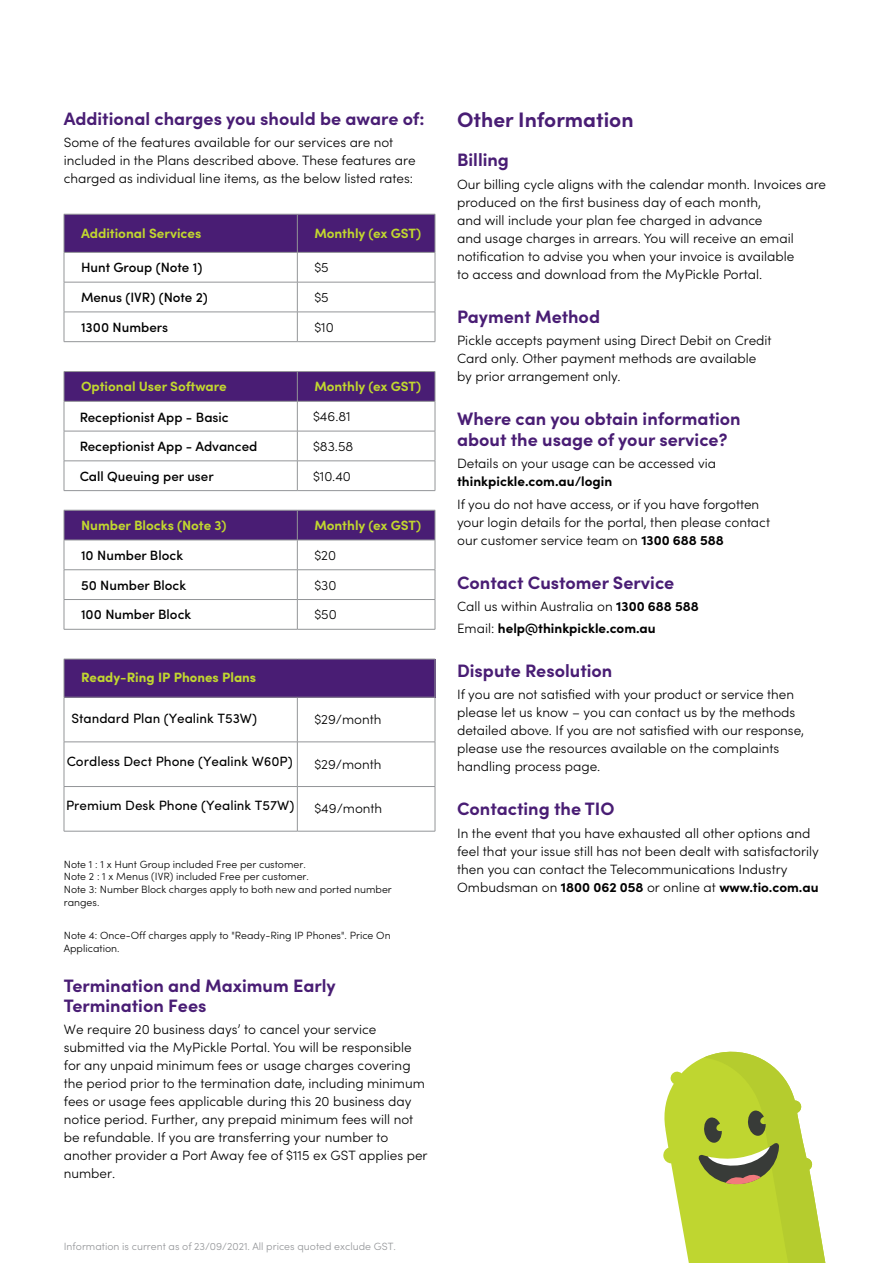
<style>
.page{position:relative;width:893px;height:1263px;background:#fff}
.page>*{position:absolute;margin:0;border:0;box-sizing:border-box;transform-origin:0 0}
.t1{font:700 21px "Sofia Pro";color:#491d74}
.t2{font:700 18px/20.2px "Sofia Pro";color:#491d74}
.t3{font:300 13.5px/18px "Sofia Pro";color:#000}
.t4{font:500 13.5px "Sofia Pro";color:#000}
.t5{font:700 13.5px "Sofia Pro";color:#c1d72f}
.t6{font:700 13.5px/22.2px "Sofia Pro";color:#000}
.t7{font:13.5px "Sofia Pro";color:#000}
.t8{font:300 10.5px/12.6px "Sofia Pro";color:#000}
.t9{font:300 10.5px "Sofia Pro";color:#939598}
.s1{font-weight:700}
.s2{font-weight:300}
</style>
<div class="page">
<svg style="left:64px;top:510px;width:372px;height:119px"></svg>
<hr style="left:64px;top:629px;width:233px;height:1px;background:#939598">
<hr style="left:297px;top:629px;width:138px;height:1px;background:#939598">
<hr style="left:64px;top:371px;width:233px;height:1px;background:#939598">
<hr style="left:297px;top:371px;width:138px;height:1px;background:#939598">
<div style="left:64px;top:372px;width:372px;height:29px;background:#491d74"></div>
<hr style="left:64px;top:401px;width:233px;height:1px;background:#939598">
<hr style="left:64px;top:401px;width:1px;height:30px;background:#939598">
<hr style="left:297px;top:401px;width:138px;height:1px;background:#939598">
<hr style="left:297px;top:401px;width:1px;height:30px;background:#939598">
<hr style="left:435px;top:401px;width:1px;height:30px;background:#939598">
<hr style="left:64px;top:431px;width:233px;height:1px;background:#939598">
<hr style="left:64px;top:431px;width:1px;height:30px;background:#939598">
<hr style="left:297px;top:431px;width:138px;height:1px;background:#939598">
<hr style="left:297px;top:431px;width:1px;height:30px;background:#939598">
<hr style="left:435px;top:431px;width:1px;height:30px;background:#939598">
<hr style="left:64px;top:461px;width:233px;height:1px;background:#939598">
<svg style="left:64px;top:461px;width:1px;height:29px"></svg>
<hr style="left:297px;top:461px;width:138px;height:1px;background:#939598">
<svg style="left:297px;top:461px;width:1px;height:29px"></svg>
<svg style="left:435px;top:461px;width:1px;height:29px"></svg>
<hr style="left:64px;top:490px;width:233px;height:1px;background:#939598">
<hr style="left:297px;top:490px;width:138px;height:1px;background:#939598">
<svg style="left:64px;top:214px;width:372px;height:68px"></svg>
<hr style="left:64px;top:282px;width:233px;height:1px;background:#939598">
<hr style="left:64px;top:282px;width:1px;height:30px;background:#939598">
<hr style="left:297px;top:282px;width:138px;height:1px;background:#939598">
<hr style="left:297px;top:282px;width:1px;height:30px;background:#939598">
<hr style="left:435px;top:282px;width:1px;height:30px;background:#939598">
<hr style="left:64px;top:312px;width:233px;height:1px;background:#939598">
<svg style="left:64px;top:312px;width:1px;height:29px"></svg>
<hr style="left:297px;top:312px;width:138px;height:1px;background:#939598">
<svg style="left:297px;top:312px;width:1px;height:29px"></svg>
<svg style="left:435px;top:312px;width:1px;height:29px"></svg>
<hr style="left:64px;top:341px;width:233px;height:1px;background:#939598">
<hr style="left:297px;top:341px;width:138px;height:1px;background:#939598">
<div style="left:64px;top:659px;width:371px;height:38px;background:#491d74"></div>
<hr style="left:64px;top:659px;width:233px;height:1px;background:#939598">
<hr style="left:64px;top:659px;width:1px;height:38px;background:#939598">
<hr style="left:297px;top:659px;width:138px;height:1px;background:#939598">
<hr style="left:435px;top:659px;width:1px;height:38px;background:#939598">
<hr style="left:64px;top:697px;width:233px;height:1px;background:#939598">
<hr style="left:64px;top:697px;width:1px;height:45px;background:#939598">
<hr style="left:297px;top:697px;width:138px;height:1px;background:#939598">
<hr style="left:297px;top:697px;width:1px;height:45px;background:#939598">
<hr style="left:435px;top:697px;width:1px;height:45px;background:#939598">
<hr style="left:64px;top:742px;width:233px;height:1px;background:#939598">
<hr style="left:64px;top:742px;width:1px;height:44px;background:#939598">
<hr style="left:297px;top:742px;width:138px;height:1px;background:#939598">
<hr style="left:297px;top:742px;width:1px;height:44px;background:#939598">
<hr style="left:435px;top:742px;width:1px;height:44px;background:#939598">
<hr style="left:64px;top:786px;width:233px;height:1px;background:#939598">
<hr style="left:64px;top:787px;width:1px;height:44px;background:#939598">
<hr style="left:297px;top:786px;width:138px;height:1px;background:#939598">
<hr style="left:297px;top:787px;width:1px;height:44px;background:#939598">
<hr style="left:435px;top:787px;width:1px;height:44px;background:#939598">
<hr style="left:64px;top:831px;width:233px;height:1px;background:#939598">
<hr style="left:297px;top:831px;width:138px;height:1px;background:#939598">
<svg style="left:663px;top:1051px;width:163px;height:212px"></svg>
<h2 class="t2" style="left:64px;top:107px;width:362px">Additional charges you should be aware of:</h2>
<p class="t3" style="left:64px;top:132px;width:353px">Some of the features available for our services are not included in the Plans described above. These features are charged as individual line items, as the below listed rates:</p>
<p class="t5" style="left:81px;top:223px;width:122px">Additional Services</p>
<p class="t5" style="left:314px;top:223px;width:108px">Monthly (ex GST)</p>
<p class="t4" style="left:81px;top:257px;width:123px">Hunt Group (Note 1)</p>
<p class="t3" style="left:314px;top:258px;width:16px">$5</p>
<p class="t4" style="left:81px;top:287px;width:128px">Menus (IVR) (Note 2)</p>
<p class="t3" style="left:314px;top:287px;width:16px">$5</p>
<p class="t4" style="left:81px;top:317px;width:89px">1300 Numbers</p>
<p class="t3" style="left:314px;top:317px;width:21px">$10</p>
<p class="t5" style="left:81px;top:376px;width:147px">Optional User Software</p>
<p class="t5" style="left:314px;top:376px;width:108px">Monthly (ex GST)</p>
<p class="t4" style="left:80px;top:407px;width:151px">Receptionist App - Basic</p>
<p class="t3" style="left:313px;top:407px;width:39px">$46.81</p>
<p class="t4" style="left:80px;top:436px;width:179px">Receptionist App - Advanced</p>
<p class="t3" style="left:313px;top:437px;width:42px">$83.58</p>
<p class="t4" style="left:80px;top:466px;width:136px">Call Queuing per user</p>
<p class="t3" style="left:313px;top:466px;width:39px">$10.40</p>
<p class="t5" style="left:81px;top:515px;width:147px">Number Blocks (Note 3)</p>
<p class="t5" style="left:314px;top:515px;width:108px">Monthly (ex GST)</p>
<p class="t4" style="left:81px;top:545px;width:104px">10 Number Block</p>
<p class="t3" style="left:314px;top:545px;width:23px">$20</p>
<p class="t4" style="left:81px;top:575px;width:107px">50 Number Block</p>
<p class="t3" style="left:314px;top:575px;width:24px">$30</p>
<p class="t4" style="left:81px;top:605px;width:112px">100 Number Block</p>
<p class="t3" style="left:314px;top:605px;width:24px">$50</p>
<p class="t5" style="left:81px;top:667px;width:177px">Ready-Ring IP Phones Plans</p>
<p class="t7" style="left:71px;top:708px;width:187px">Standard Plan (Yealink T53W)</p>
<p class="t3" style="left:314px;top:710px;width:69px">$29/month</p>
<p class="t7" style="left:67px;top:751px;width:227px">Cordless Dect Phone (Yealink W60P)</p>
<p class="t3" style="left:314px;top:755px;width:69px">$29/month</p>
<p class="t7" style="left:66px;top:795px;width:230px">Premium Desk Phone (Yealink T57W)</p>
<p class="t3" style="left:314px;top:799px;width:69px">$49/month</p>
<p class="t8" style="left:64px;top:857px;width:330px">Note 1 : 1 x Hunt Group included Free per customer.<br>Note 2 : 1 x Menus (IVR) included Free per customer.<br>Note 3: Number Block charges apply to both new and ported number ranges.</p>
<p class="t8" style="left:64px;top:928px;width:328px">Note 4: Once-Off charges apply to "Ready-Ring IP Phones". Price On<br>Application.</p>
<h2 class="t2" style="left:64px;top:974px;width:273px">Termination and Maximum Early<br>Termination Fees</h2>
<p class="t3" style="left:64px;top:1020px;width:365px">We require 20 business days’ to cancel your service submitted via the MyPickle Portal. You will be responsible for any unpaid minimum fees or usage charges covering the period prior to the termination date, including minimum fees or usage fees applicable during this 20 business day notice period. Further, any prepaid minimum fees will not be refundable. If you are transferring your number to another provider a Port Away fee of $115 ex GST applies per number.</p>
<p class="t9" style="left:64px;top:1239px;width:334px">Information is current as of 23/09/2021. All prices quoted exclude GST.</p>
<h1 class="t1" style="left:457px;top:103px;width:178px">Other Information</h1>
<h2 class="t2" style="left:457px;top:149px;width:53px">Billing</h2>
<p class="t3" style="left:457px;top:174px;width:371px">Our billing cycle aligns with the calendar month. Invoices are produced on the first business day of each month,<br>and will include your plan fee charged in advance<br>and usage charges in arrears. You will receive an email notification to advise you when your invoice is available<br>to access and download from the MyPickle Portal.</p>
<h2 class="t2" style="left:457px;top:305px;width:144px">Payment Method</h2>
<p class="t3" style="left:457px;top:330px;width:316px">Pickle accepts payment using Direct Debit on Credit<br>Card only. Other payment methods are available by prior arrangement only.</p>
<h2 class="t2" style="left:457px;top:407px;width:285px;line-height:21px">Where can you obtain information about the usage of your service?</h2>
<p class="t3" style="left:457px;top:454px;width:261px">Details on your usage can be accessed via</p>
<p class="t6" style="left:457px;top:469px;width:157px">thinkpickle.com.au/login</p>
<p class="t3" style="left:457px;top:494px;width:314px">If you do not have access, or if you have forgotten your login details for the portal, then please contact our customer service team on <span class="s1">1300 688 588</span></p>
<h2 class="t2" style="left:457px;top:571px;width:219px">Contact Customer Service</h2>
<p class="t6" style="left:457px;top:594px;width:243px"><span class="s2">Call us within Australia on</span> 1300 688 588<br><span class="s2">Email:</span> help@thinkpickle.com.au</p>
<h2 class="t2" style="left:457px;top:659px;width:157px">Dispute Resolution</h2>
<p class="t3" style="left:457px;top:685px;width:348px">If you are not satisfied with your product or service then please let us know – you can contact us by the methods detailed above. If you are not satisfied with our response, please use the resources available on the complaints handling process page.</p>
<h2 class="t2" style="left:457px;top:797px;width:159px">Contacting the TIO</h2>
<p class="t3" style="left:457px;top:823px;width:363px">In the event that you have exhausted all other options and feel that your issue still has not been dealt with satisfactorily then you can contact the Telecommunications Industry Ombudsman on <span class="s1">1800 062 058</span> or online at <span class="s1">www.tio.com.au</span></p>
</div>
